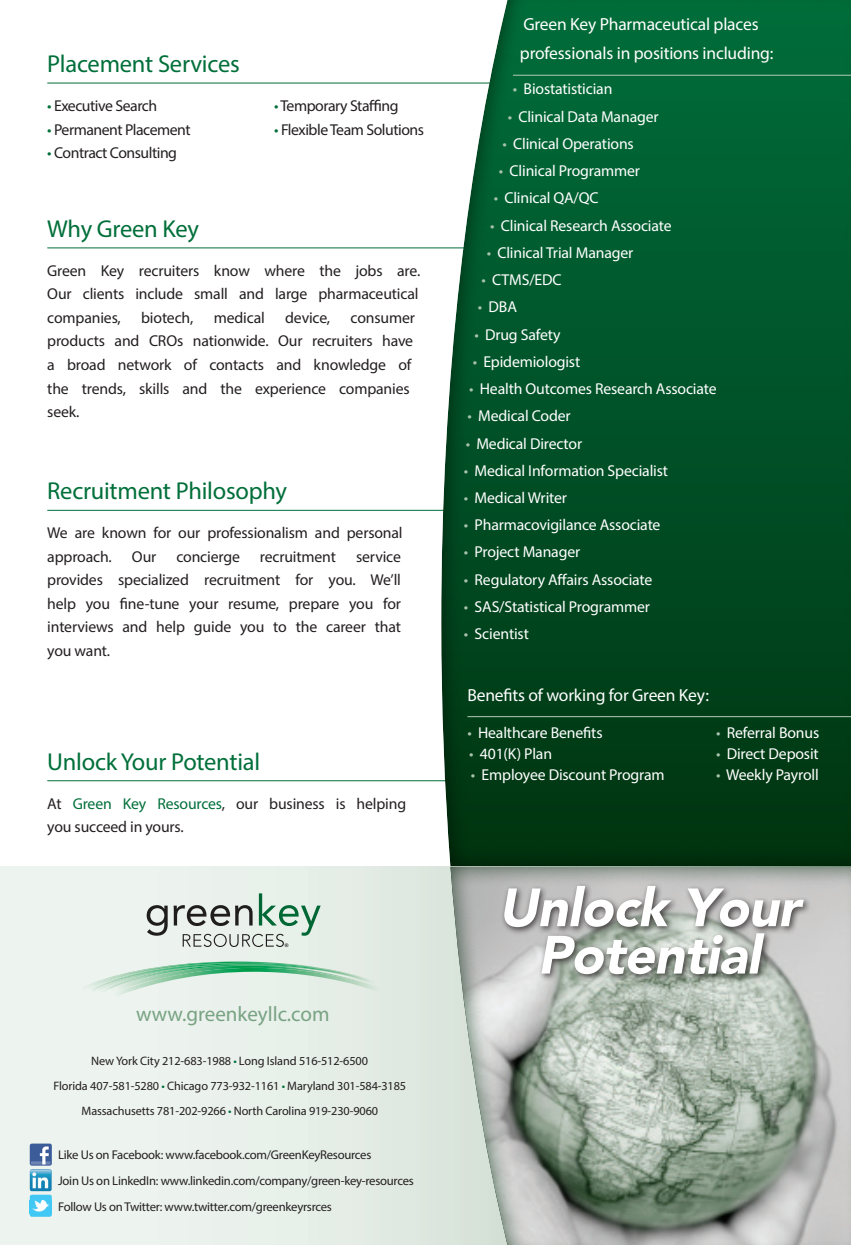
<style>
.page{position:relative;width:851px;height:1245px;background:#fff}
.page>*{position:absolute;margin:0;border:0;box-sizing:border-box;transform-origin:0 0}
.Heading{font:24.5px "Myriad Pro";letter-spacing:-.01em;color:#006f3a}
.t1{font:21px "Myriad Pro";color:#78a383}
.t2{font:17.5px/28.9px "Myriad Pro";letter-spacing:-.01em;color:#fff}
.Body_BACK{font:15.75px/23.4px "Myriad Pro";letter-spacing:-.01em;color:#231f20}
.Body_Bullet_01{font:15.75px "Myriad Pro";letter-spacing:-.01em;color:#fff}
.Body_Bullet_01-2{font:15.75px "Myriad Pro";letter-spacing:-.03em;color:#231f20}
.t3{font:12.6px "Myriad Pro";letter-spacing:-.02em;color:#231f20}
.t4{font:12.25px "Myriad Pro";letter-spacing:-.01em;color:#231f20}
.t5{font:700 4.9px "Arial";color:#231f20}
.s1{color:#006f3a}
.s2{color:#a8c2ae}
</style>
<div class="page">
<hr style="left:47px;top:83px;width:466px;height:1px;background:#006f3a">
<hr style="left:47px;top:247px;width:439px;height:1px;background:#006f3a">
<hr style="left:47px;top:510px;width:419px;height:1px;background:#006f3a">
<hr style="left:47px;top:780px;width:422px;height:1px;background:#006f3a">
<div style="left:434px;top:0;width:416px;height:867px;background:#00340f;opacity:.75"></div>
<div style="left:0;top:866px;width:850px;height:378px;background:#eaf1eb"></div>
<svg style="left:147px;top:905px;width:21px;height:30px"></svg>
<svg style="left:174px;top:893px;width:146px;height:53px"></svg>
<svg style="left:88px;top:961px;width:290px;height:33px"></svg>
<img style="left:226px;top:964px;width:149px;height:19px">
<img style="left:339px;top:971px;width:36px;height:11px">
<div style="left:441px;top:855px;width:409px;height:389px;background:#00340f;opacity:.75"></div>
<div style="left:500px;top:881px;width:312px;height:102px;background:#191515;opacity:.75"></div>
<svg style="left:541px;top:933px;width:223px;height:41px;background:#c6cbc6"></svg>
<svg style="left:503px;top:885px;width:300px;height:42px;background:#cac9c9"></svg>
<img style="left:30px;top:1143px;width:22px;height:22px">
<img style="left:30px;top:1169px;width:22px;height:21px">
<img style="left:30px;top:1194px;width:22px;height:22px">
<hr style="left:513px;top:75px;width:337px;height:1px;background:#b5caba">
<hr style="left:467px;top:716px;width:383px;height:1px;background:#b5caba">
<p class="Heading" style="left:47px;top:48px;width:194px">Placement Services</p>
<p class="Body_Bullet_01-2" style="left:47px;top:96px;width:111px"><span class="s1">•</span> Executive Search</p>
<p class="Body_Bullet_01-2" style="left:274px;top:96px;width:126px"><span class="s1">•</span> Temporary Staffing</p>
<p class="Body_Bullet_01-2" style="left:47px;top:120px;width:145px"><span class="s1">•</span> Permanent Placement</p>
<p class="Body_Bullet_01-2" style="left:274px;top:120px;width:151px"><span class="s1">•</span> Flexible Team Solutions</p>
<p class="Body_Bullet_01-2" style="left:47px;top:143px;width:131px"><span class="s1">•</span> Contract Consulting</p>
<p class="Heading" style="left:47px;top:213px;width:153px">Why Green Key</p>
<p class="Body_BACK" style="left:47px;top:259px;width:374px;text-align:justify">Green Key recruiters know where the jobs are.<br>Our clients include small and large pharmaceutical companies,</p>
<p class="Body_BACK" style="left:141px;top:306px;width:54px">biotech,</p>
<p class="Body_BACK" style="left:214px;top:306px;width:53px">medical</p>
<p class="Body_BACK" style="left:285px;top:306px;width:47px">device,</p>
<p class="Body_BACK" style="left:47px;top:306px;width:369px;text-indent:303px">consumer products and CROs nationwide. Our recruiters have a broad network of contacts and knowledge of the trends, skills and the experience companies seek.</p>
<p class="Heading" style="left:47px;top:475px;width:241px">Recruitment Philosophy</p>
<p class="Body_BACK" style="left:47px;top:521px;width:357px">We are known for our professionalism and personal approach.</p>
<p class="Body_BACK" style="left:132px;top:544px;width:26px">Our</p>
<p class="Body_BACK" style="left:176px;top:544px;width:65px">concierge</p>
<p class="Body_BACK" style="left:260px;top:544px;width:78px">recruitment</p>
<p class="Body_BACK" style="left:47px;top:544px;width:355px;text-align:justify;text-indent:309px">service provides specialized recruitment for you. We’ll help you fine-tune your resume, prepare you for interviews and help guide you to the career that you want.</p>
<p class="Heading" style="left:47px;top:746px;width:214px">Unlock Your Potential</p>
<p class="Body_BACK" style="left:47px;top:791px;width:360px">At <span class="s1">Green Key Resources</span>, our business is helping you succeed in yours.</p>
<p class="t2" style="left:520px;top:10px;width:255px">Green Key Pharmaceutical places professionals in positions including:</p>
<p class="Body_Bullet_01" style="left:513px;top:79px;width:101px"><span class="s2">•</span> Biostatistician</p>
<p class="Body_Bullet_01" style="left:507px;top:107px;width:152px"><span class="s2">•</span> Clinical Data Manager</p>
<p class="Body_Bullet_01" style="left:502px;top:134px;width:133px"><span class="s2">•</span> Clinical Operations</p>
<p class="Body_Bullet_01" style="left:499px;top:161px;width:142px"><span class="s2">•</span> Clinical Programmer</p>
<p class="Body_Bullet_01" style="left:493px;top:188px;width:106px"><span class="s2">•</span> Clinical QA/QC</p>
<p class="Body_Bullet_01" style="left:490px;top:215px;width:183px"><span class="s2">•</span> Clinical Research Associate</p>
<p class="Body_Bullet_01" style="left:486px;top:243px;width:148px"><span class="s2">•</span> Clinical Trial Manager</p>
<p class="Body_Bullet_01" style="left:481px;top:270px;width:82px"><span class="s2">•</span> CTMS/EDC</p>
<p class="Body_Bullet_01" style="left:478px;top:297px;width:40px"><span class="s2">•</span> DBA</p>
<p class="Body_Bullet_01" style="left:474px;top:324px;width:87px"><span class="s2">•</span> Drug Safety</p>
<p class="Body_Bullet_01" style="left:472px;top:352px;width:109px"><span class="s2">•</span> Epidemiologist</p>
<p class="Body_Bullet_01" style="left:469px;top:379px;width:249px"><span class="s2">•</span> Health Outcomes Research Associate</p>
<p class="Body_Bullet_01" style="left:467px;top:406px;width:105px"><span class="s2">•</span> Medical Coder</p>
<p class="Body_Bullet_01" style="left:465px;top:433px;width:118px"><span class="s2">•</span> Medical Director</p>
<p class="Body_Bullet_01" style="left:464px;top:460px;width:206px"><span class="s2">•</span> Medical Information Specialist</p>
<p class="Body_Bullet_01" style="left:464px;top:488px;width:105px"><span class="s2">•</span> Medical Writer</p>
<p class="Body_Bullet_01" style="left:464px;top:515px;width:198px"><span class="s2">•</span> Pharmacovigilance Associate</p>
<p class="Body_Bullet_01" style="left:464px;top:542px;width:118px"><span class="s2">•</span> Project Manager</p>
<p class="Body_Bullet_01" style="left:464px;top:569px;width:190px"><span class="s2">•</span> Regulatory Affairs Associate</p>
<p class="Body_Bullet_01" style="left:464px;top:597px;width:187px"><span class="s2">•</span> SAS/Statistical Programmer</p>
<p class="Body_Bullet_01" style="left:464px;top:624px;width:66px"><span class="s2">•</span> Scientist</p>
<p class="t2" style="left:467px;top:680px;width:243px">Benefits of working for Green Key:</p>
<p class="Body_Bullet_01" style="left:467px;top:722px;width:137px"><span class="s2">•</span> Healthcare Benefits</p>
<p class="Body_Bullet_01" style="left:716px;top:722px;width:105px"><span class="s2">•</span> Referral Bonus</p>
<p class="Body_Bullet_01" style="left:469px;top:743px;width:84px"><span class="s2">•</span> 401(K) Plan</p>
<p class="Body_Bullet_01" style="left:716px;top:743px;width:104px"><span class="s2">•</span> Direct Deposit</p>
<p class="Body_Bullet_01" style="left:471px;top:764px;width:195px"><span class="s2">•</span> Employee Discount Program</p>
<p class="Body_Bullet_01" style="left:716px;top:764px;width:104px"><span class="s2">•</span> Weekly Payroll</p>
<p class="t5" style="left:285px;top:941px;width:5px">®</p>
<p class="t1" style="left:136px;top:1000px;width:195px">www.greenkeyllc.com</p>
<p class="t4" style="left:91px;top:1052px;width:278px">New York City 212-683-1988 <span class="s1">•</span> Long Island 516-512-6500</p>
<p class="t4" style="left:53px;top:1078px;width:354px">Florida 407-581-5280 <span class="s1">•</span> Chicago 773-932-1161 <span class="s1">•</span> Maryland 301-584-3185</p>
<p class="t4" style="left:82px;top:1103px;width:298px">Massachusetts 781-202-9266 <span class="s1">•</span> North Carolina 919-230-9060</p>
<p class="t3" style="left:58px;top:1147px;width:315px">Like Us on Facebook: www.facebook.com/GreenKeyResources</p>
<p class="t3" style="left:58px;top:1172px;width:357px">Join Us on LinkedIn: www.linkedin.com/company/green-key-resources</p>
<p class="t3" style="left:58px;top:1198px;width:275px">Follow Us on Twitter: www.twitter.com/greenkeyrsrces</p>
</div>
